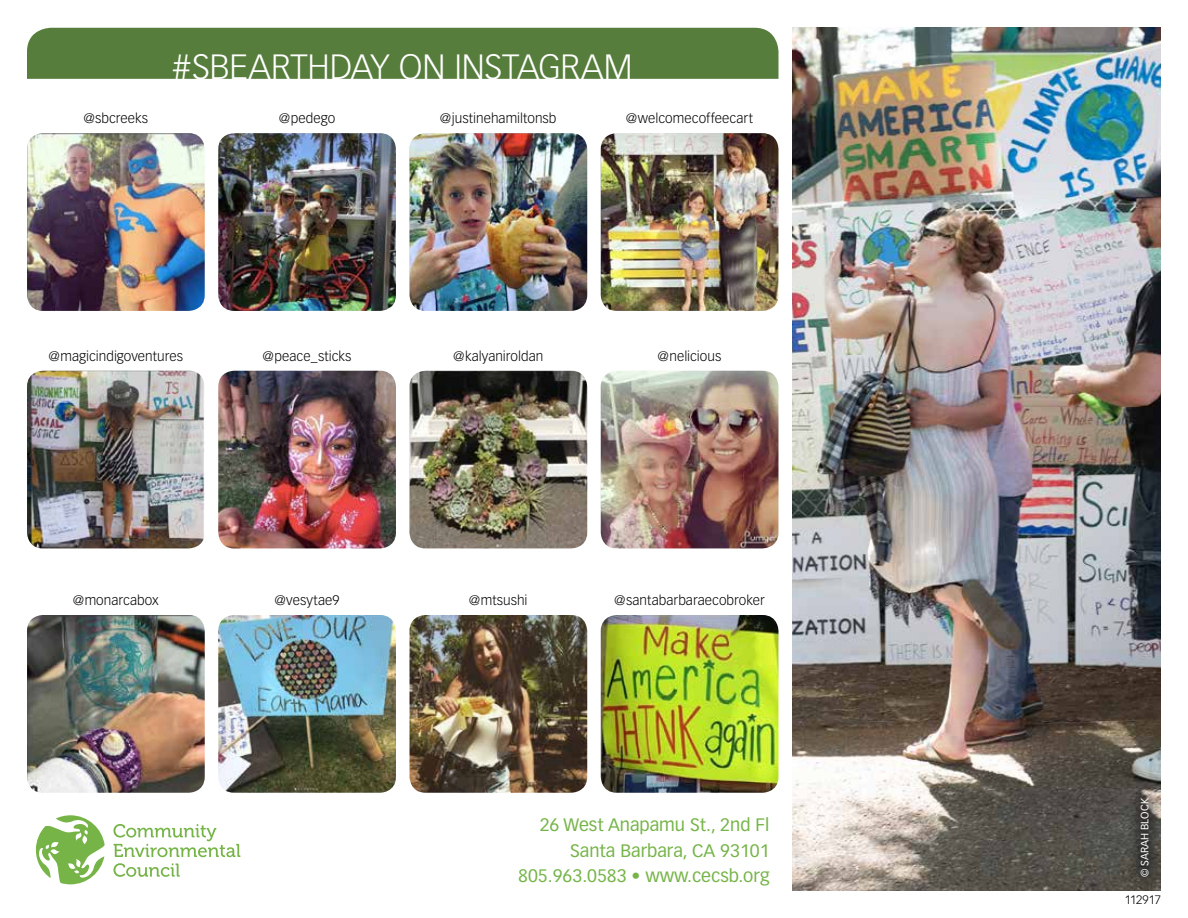
<style>
.page{position:relative;width:1188px;height:918px;background:#fff}
.page>*{position:absolute;margin:0;border:0;box-sizing:border-box;transform-origin:0 0}
.t1{font:300 34.5px "Vectora LH";letter-spacing:-.01em;color:#fff}
.t2{font:17.7px/25px "Vectora LH";color:#76b448;text-align:right}
.t3{font:300 13.5px "Vectora LH";letter-spacing:.005em;color:#000}
.t4{font:300 12px "Vectora LH";letter-spacing:-.035em;color:#000}
.t5{font:10.5px "Vectora LH";color:#fff}
</style>
<div class="page">
<svg style="left:113px;top:824px;width:127px;height:33px"></svg>
<svg style="left:113px;top:863px;width:67px;height:14px"></svg>
<svg style="left:36px;top:815px;width:69px;height:69px"></svg>
<img style="left:27px;top:133px;width:178px;height:178px">
<img style="left:27px;top:371px;width:178px;height:177px">
<img style="left:27px;top:615px;width:178px;height:178px">
<img style="left:218px;top:133px;width:178px;height:178px">
<img style="left:218px;top:371px;width:178px;height:177px">
<img style="left:218px;top:615px;width:178px;height:178px">
<img style="left:410px;top:133px;width:177px;height:178px">
<img style="left:410px;top:371px;width:177px;height:177px">
<img style="left:410px;top:615px;width:177px;height:178px">
<img style="left:601px;top:133px;width:177px;height:178px">
<img style="left:601px;top:371px;width:177px;height:177px">
<img style="left:601px;top:615px;width:177px;height:178px">
<div style="left:27px;top:28px;width:751px;height:51px;background:#577d3c"></div>
<img style="left:792px;top:27px;width:369px;height:864px">
<div style="left:1126px;top:784px;width:37px;height:107px;background:#000;opacity:.75"></div>
<p class="t3" style="left:84px;top:111px;width:66px">@sbcreeks</p>
<h1 class="t1" style="left:173px;top:47px;width:461px">#SBEARTHDAY ON INSTAGRAM</h1>
<p class="t3" style="left:279px;top:111px;width:58px">@pedego</p>
<p class="t3" style="left:440px;top:111px;width:118px">@justinehamiltonsb</p>
<p class="t3" style="left:626px;top:111px;width:128px">@welcomecoffeecart</p>
<p class="t3" style="left:49px;top:348px;width:136px">@magicindigoventures</p>
<p class="t3" style="left:263px;top:348px;width:90px">@peace_sticks</p>
<p class="t3" style="left:73px;top:593px;width:87px">@monarcabox</p>
<p class="t3" style="left:275px;top:593px;width:66px">@vesytae9</p>
<p class="t3" style="left:453px;top:348px;width:91px">@kalyaniroldan</p>
<p class="t3" style="left:658px;top:348px;width:65px">@nelicious</p>
<p class="t3" style="left:469px;top:593px;width:60px">@mtsushi</p>
<p class="t3" style="left:614px;top:593px;width:152px">@santabarbaraecobroker</p>
<h2 class="t2" style="left:518px;top:813px;width:253px">26 West Anapamu St., 2nd Fl<br>Santa Barbara, CA 93101<br>805.963.0583 • www.cecsb.org</h2>
<p class="t5" style="left:1138px;top:877px;width:81px;rotate:-90deg">© SARAH BLOCK</p>
<p class="t4" style="left:1125px;top:893px;width:38px">112917</p>
</div>
